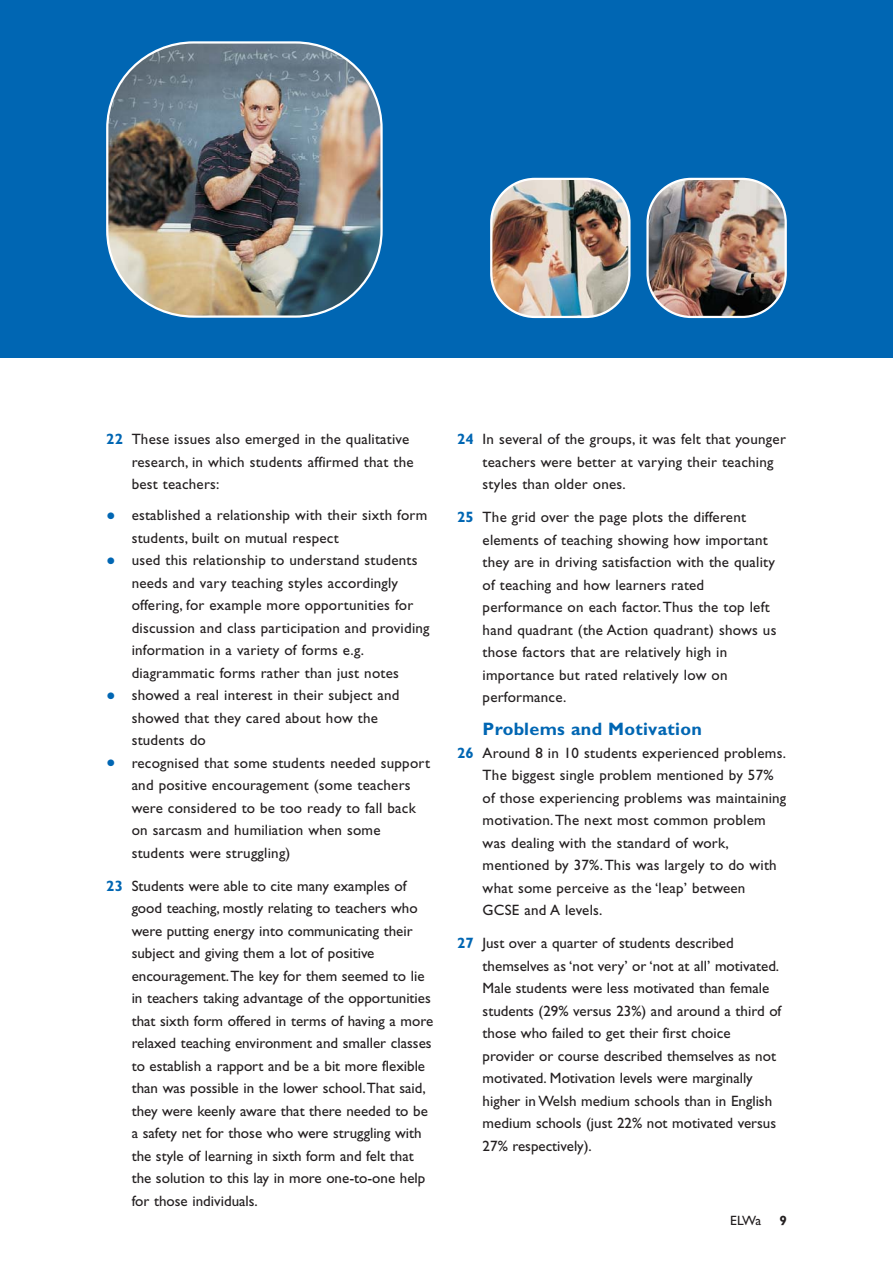
<style>
.page{position:relative;width:893px;height:1263px;background:#fff}
.page>*{position:absolute;margin:0;border:0;box-sizing:border-box;transform-origin:0 0}
.t1{font:700 18px "Gill Sans";letter-spacing:.015em;color:#0066b3}
.t2{font:15px/22.5px "Gill Sans";letter-spacing:.015em;color:#231f20}
.t3{font:13.5px "Gill Sans";color:#231f20}
.t4{font:700 13.5px "Gill Sans";color:#231f20}
.s1{font-weight:700;color:#0066b3}
.s2{font-size:27px;color:#0066b3}
</style>
<div class="page">
<div style="left:0;top:0;width:892px;height:358px;background:#0066b3"></div>
<img style="left:106px;top:41px;width:276px;height:277px">
<img style="left:490px;top:178px;width:140px;height:140px">
<img style="left:646px;top:178px;width:140px;height:140px">
<p class="t2" style="left:132px;top:429px;width:283px;text-indent:-26px"><span class="s1">22</span> These issues also emerged in the qualitative research, in which students affirmed that the best teachers:</p>
<p class="t2" style="left:132px;top:505px;width:297px;text-indent:-26px"><span class="s2">•</span> established a relationship with their sixth form students, built on mutual respect</p>
<p class="t2" style="left:132px;top:550px;width:299px;text-indent:-26px"><span class="s2">•</span> used this relationship to understand students needs and vary teaching styles accordingly offering, for example more opportunities for discussion and class participation and providing information in a variety of forms e.g. diagrammatic forms rather than just notes</p>
<p class="t2" style="left:132px;top:685px;width:269px;text-indent:-26px"><span class="s2">•</span> showed a real interest in their subject and showed that they cared about how the students do</p>
<p class="t2" style="left:132px;top:753px;width:300px;text-indent:-26px"><span class="s2">•</span> recognised that some students needed support and positive encouragement (some teachers were considered to be too ready to fall back on sarcasm and humiliation when some students were struggling)</p>
<p class="t2" style="left:132px;top:876px;width:303px;text-indent:-26px"><span class="s1">23</span> Students were able to cite many examples of good teaching, mostly relating to teachers who were putting energy into communicating their subject and giving them a lot of positive encouragement.The key for them seemed to lie in teachers taking advantage of the opportunities that sixth form offered in terms of having a more relaxed teaching environment and smaller classes to establish a rapport and be a bit more flexible than was possible in the lower school.That said, they were keenly aware that there needed to be a safety net for those who were struggling with the style of learning in sixth form and felt that the solution to this lay in more one-to-one help for those individuals.</p>
<p class="t2" style="left:482px;top:429px;width:305px;text-indent:-26px"><span class="s1">24</span> In several of the groups, it was felt that younger teachers were better at varying their teaching styles than older ones.</p>
<p class="t2" style="left:482px;top:508px;width:295px;text-indent:-26px"><span class="s1">25</span> The grid over the page plots the different elements of teaching showing how important they are in driving satisfaction with the quality of teaching and how learners rated performance on each factor.Thus the top left hand quadrant (the Action quadrant) shows us those factors that are relatively high in importance but rated relatively low on performance.</p>
<p class="t1" style="left:482px;top:723px;width:221px">Problems and Motivation</p>
<p class="t2" style="left:482px;top:743px;width:305px;text-indent:-26px"><span class="s1">26</span> Around 8 in 10 students experienced problems.<br>The biggest single problem mentioned by 57% of those experiencing problems was maintaining motivation.The next most common problem was dealing with the standard of work, mentioned by 37%.This was largely to do with what some perceive as the ‘leap’ between<br>GCSE and A levels.</p>
<p class="t2" style="left:482px;top:934px;width:300px;text-indent:-26px"><span class="s1">27</span> Just over a quarter of students described themselves as ‘not very’ or ‘not at all’ motivated.<br>Male students were less motivated than female students (29% versus 23%) and around a third of those who failed to get their first choice provider or course described themselves as not motivated. Motivation levels were marginally higher in Welsh medium schools than in English medium schools (just 22% not motivated versus 27% respectively).</p>
<p class="t3" style="left:730px;top:1216px;width:33px">ELWa</p>
<p class="t4" style="left:779px;top:1216px;width:9px">9</p>
</div>
